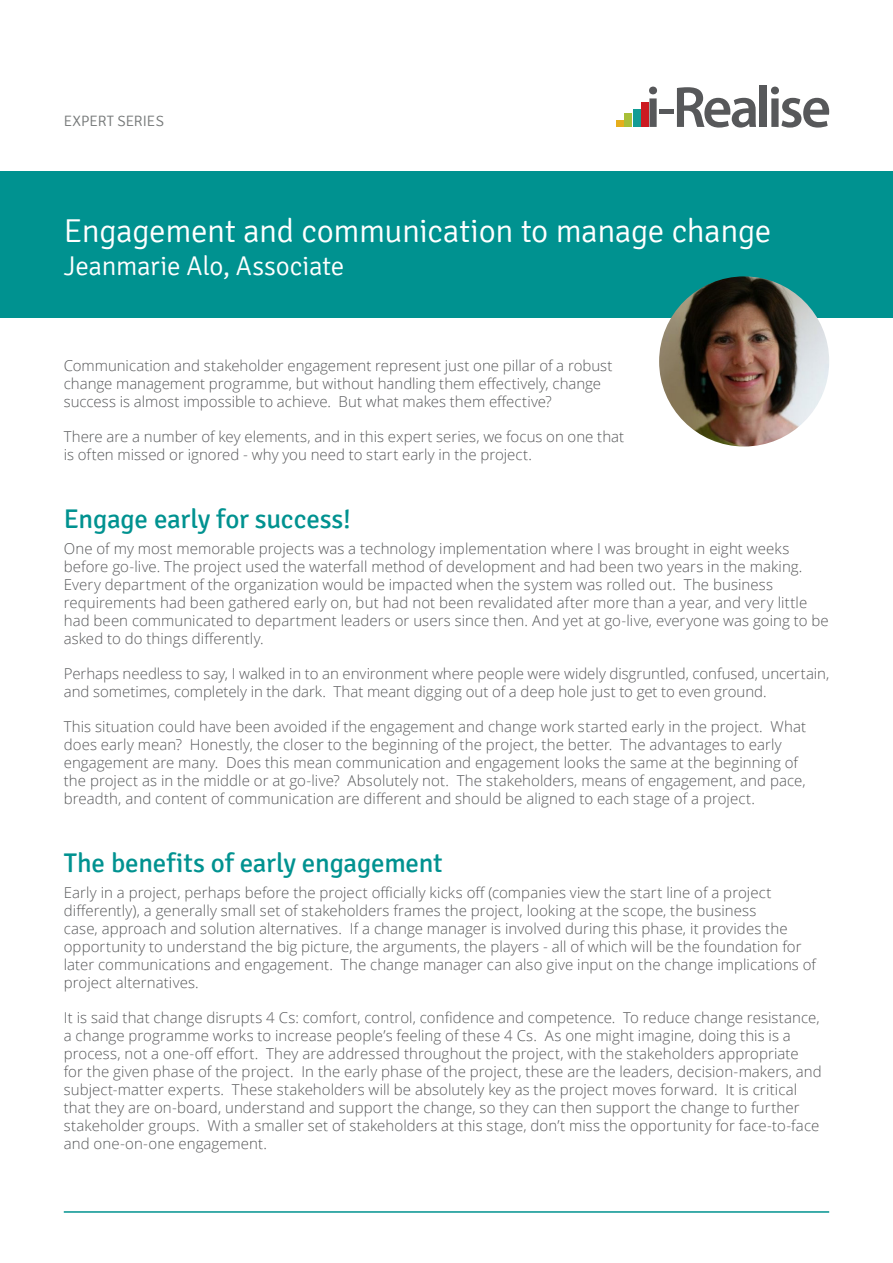
<style>
.page{position:relative;width:893px;height:1263px;background:#fff}
.page>*{position:absolute;margin:0;border:0;box-sizing:border-box;transform-origin:0 0}
.Annotation{font:300 33px "Signika";letter-spacing:-.015em;color:#fff}
.Annotation-2{font:27px "Signika";letter-spacing:-.01em;color:#009290}
.Annotation-3{font:300 27px "Signika";letter-spacing:-.01em;color:#fff}
.Annotation-4{font:300 15px/18px "Open Sans";letter-spacing:.005em;color:#57585a}
.Annotation-5{font:300 15px "Signika";letter-spacing:-.005em;color:#757878}
</style>
<div class="page">
<div style="left:0;top:170px;width:893px;height:149px;background:#009290"></div>
<svg style="left:649px;top:87px;width:8px;height:40px"></svg>
<div style="left:659px;top:109px;width:15px;height:5px;background:#57585a"></div>
<svg style="left:677px;top:87px;width:79px;height:41px"></svg>
<div style="left:760px;top:85px;width:7px;height:42px;background:#57585a"></div>
<svg style="left:771px;top:87px;width:58px;height:41px"></svg>
<div style="left:641px;top:102px;width:7px;height:25px;background:#cc1a21"></div>
<div style="left:633px;top:109px;width:7px;height:18px;background:#129c95"></div>
<div style="left:625px;top:113px;width:7px;height:14px;background:#a8bf38"></div>
<div style="left:617px;top:121px;width:7px;height:6px;background:#e6ae1c"></div>
<img style="left:659px;top:276px;width:170px;height:170px;border-radius:85px">
<hr style="left:64px;top:1211px;width:765px;height:2px;background:#009290">
<p class="Annotation-5" style="left:64px;top:113px;width:102px">EXPERT SERIES</p>
<p class="Annotation" style="left:64px;top:213px;width:709px">Engagement and communication to manage change</p>
<p class="Annotation-3" style="left:64px;top:251px;width:282px">Jeanmarie Alo, Associate</p>
<p class="Annotation-4" style="left:64px;top:357px;width:550px">Communication and stakeholder engagement represent just one pillar of a robust change management programme, but without handling them effectively, change success is almost impossible to achieve. But what makes them effective?</p>
<p class="Annotation-4" style="left:64px;top:428px;width:562px">There are a number of key elements, and in this expert series, we focus on one that is often missed or ignored - why you need to start early in the project.</p>
<p class="Annotation-2" style="left:64px;top:503px;width:288px">Engage early for success!</p>
<p class="Annotation-4" style="left:64px;top:539px;width:766px">One of my most memorable projects was a technology implementation where I was brought in eight weeks before go-live. The project used the waterfall method of development and had been two years in the making.<br>Every department of the organization would be impacted when the system was rolled out. The business requirements had been gathered early on, but had not been revalidated after more than a year, and very little had been communicated to department leaders or users since then. And yet at go-live, everyone was going to be asked to do things differently.</p>
<p class="Annotation-4" style="left:64px;top:664px;width:767px">Perhaps needless to say, I walked in to an environment where people were widely disgruntled, confused, uncertain, and sometimes, completely in the dark. That meant digging out of a deep hole just to get to even ground.</p>
<p class="Annotation-4" style="left:64px;top:717px;width:744px">This situation could have been avoided if the engagement and change work started early in the project. What does early mean? Honestly, the closer to the beginning of the project, the better. The advantages to early engagement are many. Does this mean communication and engagement looks the same at the beginning of the project as in the middle or at go-live? Absolutely not. The stakeholders, means of engagement, and pace, breadth, and content of communication are different and should be aligned to each stage of a project.</p>
<p class="Annotation-2" style="left:64px;top:847px;width:380px">The benefits of early engagement</p>
<p class="Annotation-4" style="left:64px;top:883px;width:754px">Early in a project, perhaps before the project officially kicks off (companies view the start line of a project differently), a generally small set of stakeholders frames the project, looking at the scope, the business<br>case, approach and solution alternatives. If a change manager is involved during this phase, it provides the opportunity to understand the big picture, the arguments, the players - all of which will be the foundation for later communications and engagement. The change manager can also give input on the change implications of project alternatives.</p>
<p class="Annotation-4" style="left:64px;top:1008px;width:759px">It is said that change disrupts 4 Cs: comfort, control, confidence and competence. To reduce change resistance, a change programme works to increase people’s feeling of these 4 Cs. As one might imagine, doing this is a process, not a one-off effort. They are addressed throughout the project, with the stakeholders appropriate<br>for the given phase of the project. In the early phase of the project, these are the leaders, decision-makers, and subject-matter experts. These stakeholders will be absolutely key as the project moves forward. It is critical that they are on-board, understand and support the change, so they can then support the change to further stakeholder groups. With a smaller set of stakeholders at this stage, don’t miss the opportunity for face-to-face and one-on-one engagement.</p>
</div>
